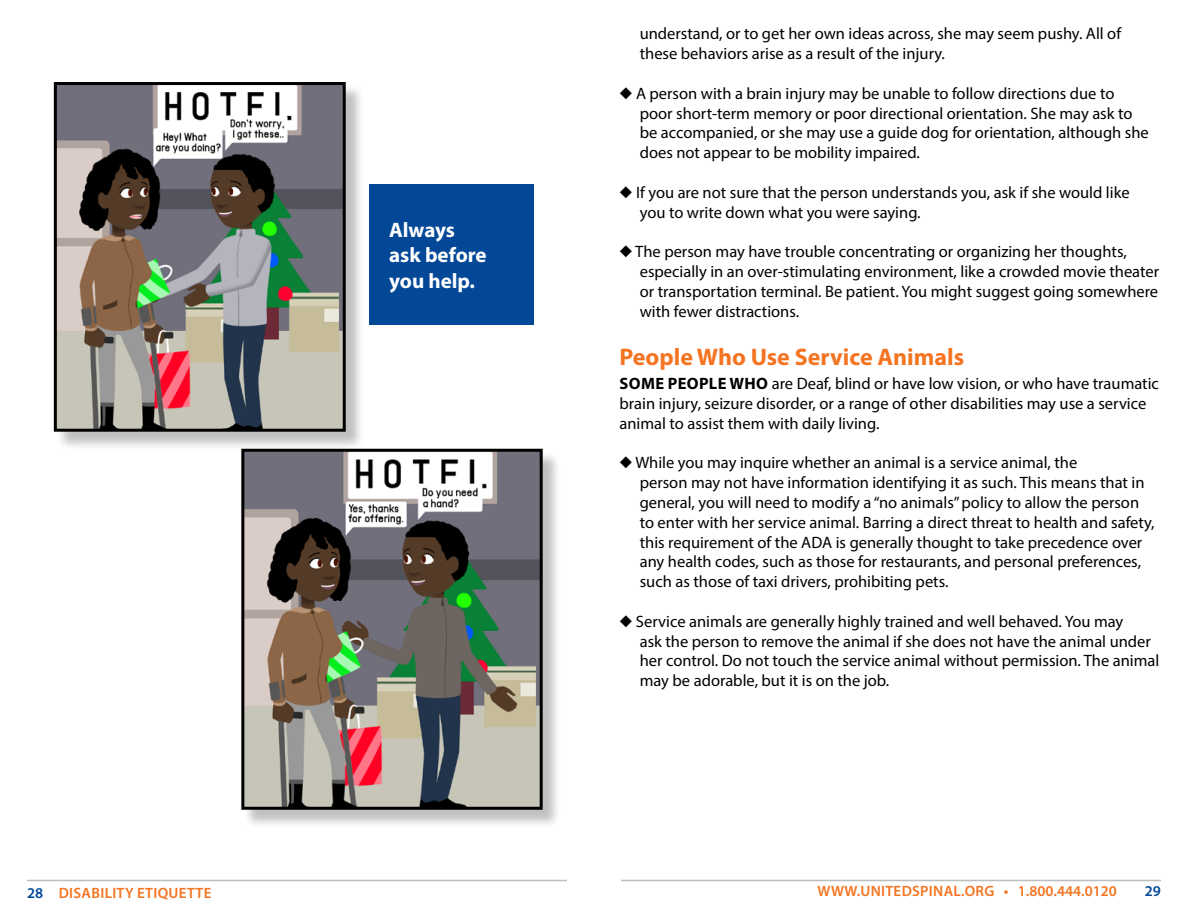
<style>
.page{position:relative;width:1188px;height:918px;background:#fff}
.page>*{position:absolute;margin:0;border:0;box-sizing:border-box;transform-origin:0 0}
.t1{font:700 24px "Myriad Pro";color:#f47421}
.t2{font:700 21px/25.2px "Myriad Pro";color:#fff}
.t3{font:16.5px/19.8px "Myriad Pro";color:#000}
.t4{font:600 15px "Myriad Pro";letter-spacing:.02em;color:#f47421}
.t5{font:600 15px "Myriad Pro";color:#034797}
.s1{font-weight:700}
.s2{color:#034797}
</style>
<div class="page">
<hr style="left:27px;top:880px;width:540px;height:1px;background:#bcbec0">
<hr style="left:621px;top:880px;width:540px;height:1px;background:#bcbec0">
<div style="left:56px;top:84px;width:309px;height:367px;background:#000;opacity:.25"></div>
<img style="left:58px;top:86px;width:284px;height:342px">
<div style="left:54px;top:82px;width:292px;height:350px;border:3px solid #000"></div>
<div style="left:243px;top:451px;width:319px;height:378px;background:#000;opacity:.25"></div>
<img style="left:245px;top:453px;width:294px;height:353px">
<div style="left:241px;top:449px;width:302px;height:361px;border:3px solid #000"></div>
<div style="left:369px;top:184px;width:165px;height:141px;background:#034797"></div>
<p class="t2" style="left:389px;top:217px;width:99px">Always ask before you help.</p>
<p class="t3" style="left:640px;top:24px;width:483px">understand, or to get her own ideas across, she may seem pushy. All of these behaviors arise as a result of the injury.</p>
<p class="t3" style="left:640px;top:83px;width:511px;text-indent:-20px">◆ A person with a brain injury may be unable to follow directions due to poor short-term memory or poor directional orientation. She may ask to be accompanied, or she may use a guide dog for orientation, although she does not appear to be mobility impaired.</p>
<p class="t3" style="left:640px;top:182px;width:491px;text-indent:-20px">◆ If you are not sure that the person understands you, ask if she would like you to write down what you were saying.</p>
<p class="t3" style="left:640px;top:241px;width:521px;text-indent:-20px">◆ The person may have trouble concentrating or organizing her thoughts, especially in an over-stimulating environment, like a crowded movie theater or transportation terminal. Be patient. You might suggest going somewhere with fewer distractions.</p>
<h1 class="t1" style="left:619px;top:341px;width:346px">People Who Use Service Animals</h1>
<p class="t3" style="left:619px;top:373px;width:541px"><span class="s1">SOME PEOPLE WHO</span> are Deaf, blind or have low vision, or who have traumatic brain injury, seizure disorder, or a range of other disabilities may use a service animal to assist them with daily living.</p>
<p class="t3" style="left:640px;top:453px;width:516px;text-indent:-20px">◆ While you may inquire whether an animal is a service animal, the<br>person may not have information identifying it as such. This means that in general, you will need to modify a “no animals” policy to allow the person to enter with her service animal. Barring a direct threat to health and safety, this requirement of the ADA is generally thought to take precedence over any health codes, such as those for restaurants, and personal preferences, such as those of taxi drivers, prohibiting pets.</p>
<p class="t3" style="left:640px;top:611px;width:521px;text-indent:-20px">◆ Service animals are generally highly trained and well behaved. You may<br>ask the person to remove the animal if she does not have the animal under her control. Do not touch the service animal without permission. The animal may be adorable, but it is on the job.</p>
<p class="t4" style="left:27px;top:883px;width:186px"><span class="s2">28</span> DISABILITY ETIQUETTE</p>
<p class="t4" style="left:818px;top:881px;width:301px">WWW.UNITEDSPINAL.ORG • 1.800.444.0120</p>
<p class="t5" style="left:1145px;top:881px;width:18px">29</p>
</div>
